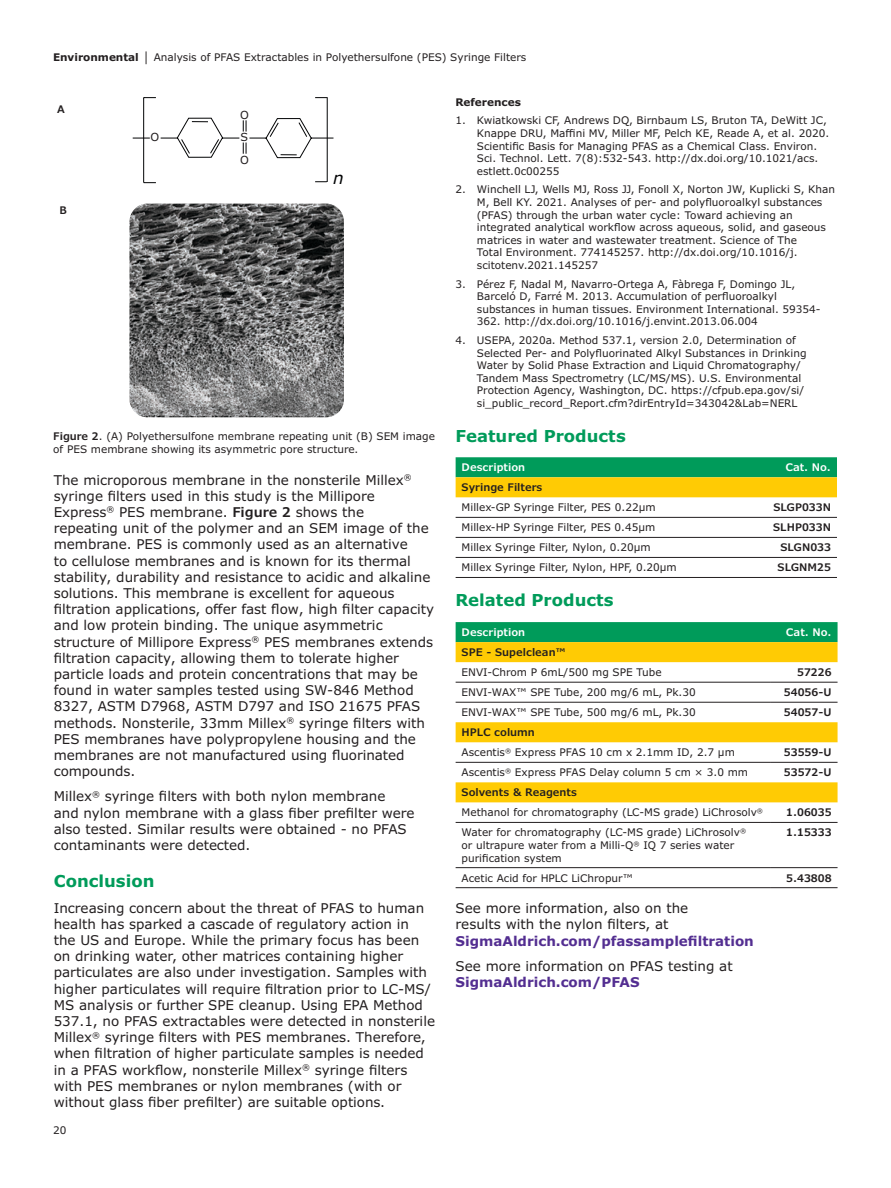
<style>
.page{position:relative;width:891px;height:1188px;background:#fff}
.page>*{position:absolute;margin:0;border:0;box-sizing:border-box;transform-origin:0 0}
.t1{font:italic 16.8px "Verdana Pro";color:#020304}
.t2{font:700 16.5px "Verdana Pro";color:#009b5a}
.t3{font:13.5px/16.2px "Verdana Pro";color:#231f20}
.t4{font:700 13.5px "Verdana Pro";color:#532e91}
.t5{font:11.1px "Verdana Pro";color:#231f20}
.t6{font:10.5px/12.6px "Verdana Pro";color:#231f20}
.t7{font:600 10.5px "Verdana Pro";color:#231f20}
.t8{font:600 10.5px "Verdana Pro";color:#fff}
.t9{font:700 10.5px "Verdana Pro";color:#231f20}
.s1{font-weight:700}
.s2{font-weight:600}
</style>
<div class="page">
<svg style="left:160px;top:118px;width:174px;height:41px"></svg>
<hr style="left:143px;top:98px;width:1px;height:84px;background:#020304">
<svg style="left:144px;top:97px;width:12px;height:1px"></svg>
<svg style="left:144px;top:182px;width:12px;height:1px"></svg>
<hr style="left:327px;top:97px;width:1px;height:85px;background:#020304">
<svg style="left:315px;top:97px;width:12px;height:1px"></svg>
<svg style="left:315px;top:181px;width:12px;height:1px"></svg>
<svg style="left:133px;top:138px;width:17px;height:1px"></svg>
<img style="left:129px;top:204px;width:215px;height:213px">
<svg style="left:456px;top:457px;width:381px;height:40px;background:#80b331"></svg>
<hr style="left:456px;top:517px;width:294px;height:1px;background:#231f20">
<hr style="left:750px;top:517px;width:87px;height:1px;background:#231f20">
<hr style="left:456px;top:537px;width:294px;height:1px;background:#231f20">
<hr style="left:750px;top:537px;width:87px;height:1px;background:#231f20">
<hr style="left:456px;top:557px;width:294px;height:1px;background:#231f20">
<hr style="left:750px;top:557px;width:87px;height:1px;background:#231f20">
<hr style="left:456px;top:577px;width:294px;height:1px;background:#231f20">
<hr style="left:750px;top:577px;width:87px;height:1px;background:#231f20">
<div style="left:456px;top:622px;width:382px;height:20px;background:#009b5a"></div>
<svg style="left:456px;top:642px;width:382px;height:160px"></svg>
<hr style="left:456px;top:762px;width:314px;height:1px;background:#231f20">
<hr style="left:770px;top:762px;width:68px;height:1px;background:#231f20">
<hr style="left:456px;top:822px;width:314px;height:1px;background:#231f20">
<hr style="left:770px;top:822px;width:68px;height:1px;background:#231f20">
<hr style="left:456px;top:867px;width:314px;height:1px;background:#231f20">
<hr style="left:770px;top:867px;width:68px;height:1px;background:#231f20">
<hr style="left:456px;top:887px;width:314px;height:1px;background:#231f20">
<hr style="left:770px;top:887px;width:68px;height:1px;background:#231f20">
<hr style="left:456px;top:682px;width:314px;height:1px;background:#231f20">
<hr style="left:770px;top:682px;width:68px;height:1px;background:#231f20">
<hr style="left:456px;top:702px;width:314px;height:1px;background:#231f20">
<hr style="left:770px;top:702px;width:68px;height:1px;background:#231f20">
<p class="t6" style="left:53px;top:51px;width:475px"><span class="s1">Environmental</span> │ Analysis of PFAS Extractables in Polyethersulfone (PES) Syringe Filters</p>
<p class="t7" style="left:57px;top:102px;width:9px">A</p>
<p class="t7" style="left:60px;top:204px;width:9px">B</p>
<p class="t5" style="left:151px;top:130px;width:10px">O</p>
<p class="t5" style="left:240px;top:107px;width:10px">O</p>
<p class="t5" style="left:240px;top:153px;width:10px">O</p>
<p class="t5" style="left:240px;top:130px;width:9px">S</p>
<h1 class="t1" style="left:333px;top:167px;width:12px">n</h1>
<p class="t6" style="left:53px;top:430px;width:383px"><span class="s2">Figure 2</span>. (A) Polyethersulfone membrane repeating unit (B) SEM image of PES membrane showing its asymmetric pore structure.</p>
<p class="t3" style="left:54px;top:472px;width:382px">The microporous membrane in the nonsterile Millex<sup>® </sup>syringe filters used in this study is the Millipore Express<sup>®</sup> PES membrane. <span class="s2">Figure 2</span> shows the<br>repeating unit of the polymer and an SEM image of the membrane. PES is commonly used as an alternative<br>to cellulose membranes and is known for its thermal stability, durability and resistance to acidic and alkaline solutions. This membrane is excellent for aqueous filtration applications, offer fast flow, high filter capacity and low protein binding. The unique asymmetric structure of Millipore Express<sup>®</sup> PES membranes extends filtration capacity, allowing them to tolerate higher particle loads and protein concentrations that may be found in water samples tested using SW-846 Method 8327, ASTM D7968, ASTM D797 and ISO 21675 PFAS methods. Nonsterile, 33mm Millex<sup>®</sup> syringe filters with PES membranes have polypropylene housing and the membranes are not manufactured using fluorinated compounds.</p>
<p class="t3" style="left:54px;top:789px;width:362px">Millex<sup>®</sup> syringe filters with both nylon membrane<br>and nylon membrane with a glass fiber prefilter were also tested. Similar results were obtained - no PFAS contaminants were detected.</p>
<h2 class="t2" style="left:54px;top:871px;width:102px">Conclusion</h2>
<p class="t3" style="left:54px;top:900px;width:383px">Increasing concern about the threat of PFAS to human health has sparked a cascade of regulatory action in<br>the US and Europe. While the primary focus has been on drinking water, other matrices containing higher particulates are also under investigation. Samples with higher particulates will require filtration prior to LC-MS/ MS analysis or further SPE cleanup. Using EPA Method 537.1, no PFAS extractables were detected in nonsterile Millex<sup>®</sup> syringe filters with PES membranes. Therefore, when filtration of higher particulate samples is needed in a PFAS workflow, nonsterile Millex<sup>®</sup> syringe filters with PES membranes or nylon membranes (with or without glass fiber prefilter) are suitable options.</p>
<p class="t6" style="left:53px;top:1124px;width:15px">20</p>
<p class="t9" style="left:456px;top:95px;width:67px">References</p>
<p class="t6" style="left:477px;top:114px;width:354px;text-indent:-21px">1. Kwiatkowski CF, Andrews DQ, Birnbaum LS, Bruton TA, DeWitt JC, Knappe DRU, Maffini MV, Miller MF, Pelch KE, Reade A, et al. 2020.<br>Scientific Basis for Managing PFAS as a Chemical Class. Environ.<br>Sci. Technol. Lett. 7(8):532-543. http://dx.doi.org/10.1021/acs. estlett.0c00255</p>
<p class="t6" style="left:477px;top:183px;width:360px;text-indent:-21px">2. Winchell LJ, Wells MJ, Ross JJ, Fonoll X, Norton JW, Kuplicki S, Khan M, Bell KY. 2021. Analyses of per- and polyfluoroalkyl substances (PFAS) through the urban water cycle: Toward achieving an integrated analytical workflow across aqueous, solid, and gaseous matrices in water and wastewater treatment. Science of The<br>Total Environment. 774145257. http://dx.doi.org/10.1016/j. scitotenv.2021.145257</p>
<p class="t6" style="left:477px;top:278px;width:345px;text-indent:-21px">3. Pérez F, Nadal M, Navarro-Ortega A, Fàbrega F, Domingo JL, Barceló D, Farré M. 2013. Accumulation of perfluoroalkyl substances in human tissues. Environment International. 59354- 362. http://dx.doi.org/10.1016/j.envint.2013.06.004</p>
<p class="t6" style="left:477px;top:334px;width:331px;text-indent:-21px">4. USEPA, 2020a. Method 537.1, version 2.0, Determination of Selected Per- and Polyfluorinated Alkyl Substances in Drinking Water by Solid Phase Extraction and Liquid Chromatography/ Tandem Mass Spectrometry (LC/MS/MS). U.S. Environmental Protection Agency, Washington, DC. https://cfpub.epa.gov/si/ si_public_record_Report.cfm?dirEntryId=343042&amp;Lab=NERL</p>
<h2 class="t2" style="left:456px;top:425px;width:172px">Featured Products</h2>
<p class="t8" style="left:462px;top:461px;width:65px">Description</p>
<p class="t8" style="left:785px;top:461px;width:47px">Cat. No.</p>
<p class="t7" style="left:462px;top:481px;width:82px">Syringe Filters</p>
<p class="t6" style="left:462px;top:501px;width:196px">Millex-GP Syringe Filter, PES 0.22µm</p>
<p class="t7" style="left:773px;top:501px;width:59px">SLGP033N</p>
<p class="t6" style="left:462px;top:521px;width:195px">Millex-HP Syringe Filter, PES 0.45µm</p>
<p class="t7" style="left:773px;top:521px;width:59px">SLHP033N</p>
<p class="t6" style="left:462px;top:541px;width:191px">Millex Syringe Filter, Nylon, 0.20µm</p>
<p class="t7" style="left:780px;top:541px;width:52px">SLGN033</p>
<p class="t6" style="left:462px;top:562px;width:217px">Millex Syringe Filter, Nylon, HPF, 0.20µm</p>
<p class="t7" style="left:778px;top:561px;width:55px">SLGNM25</p>
<h2 class="t2" style="left:456px;top:590px;width:160px">Related Products</h2>
<p class="t8" style="left:462px;top:626px;width:65px">Description</p>
<p class="t8" style="left:786px;top:626px;width:47px">Cat. No.</p>
<p class="t7" style="left:462px;top:646px;width:106px">SPE - Supelclean™</p>
<p class="t6" style="left:462px;top:666px;width:202px">ENVI-Chrom P 6mL/500 mg SPE Tube</p>
<p class="t7" style="left:797px;top:666px;width:36px">57226</p>
<p class="t6" style="left:462px;top:686px;width:236px">ENVI-WAX™ SPE Tube, 200 mg/6 mL, Pk.30</p>
<p class="t7" style="left:784px;top:686px;width:49px">54056-U</p>
<p class="t6" style="left:462px;top:706px;width:236px">ENVI-WAX™ SPE Tube, 500 mg/6 mL, Pk.30</p>
<p class="t7" style="left:784px;top:706px;width:49px">54057-U</p>
<p class="t6" style="left:462px;top:723px;width:275px;line-height:20.1px"><span class="s2">HPLC column<br></span>Ascentis<sup>®</sup> Express PFAS 10 cm x 2.1mm ID, 2.7 µm</p>
<p class="t7" style="left:784px;top:746px;width:49px">53559-U</p>
<p class="t6" style="left:462px;top:766px;width:288px">Ascentis<sup>®</sup> Express PFAS Delay column 5 cm × 3.0 mm</p>
<p class="t7" style="left:784px;top:766px;width:49px">53572-U</p>
<p class="t6" style="left:462px;top:783px;width:303px;line-height:20.1px"><span class="s2">Solvents &amp; Reagents<br></span>Methanol for chromatography (LC-MS grade) LiChrosolv<sup>®</sup></p>
<p class="t7" style="left:786px;top:806px;width:47px">1.06035</p>
<p class="t6" style="left:462px;top:826px;width:286px">Water for chromatography (LC-MS grade) LiChrosolv<sup>® </sup>or ultrapure water from a Milli-Q<sup>®</sup> IQ 7 series water purification system</p>
<p class="t7" style="left:786px;top:826px;width:47px">1.15333</p>
<p class="t6" style="left:462px;top:872px;width:173px">Acetic Acid for HPLC LiChropur™</p>
<p class="t7" style="left:786px;top:871px;width:47px">5.43808</p>
<p class="t3" style="left:456px;top:900px;width:234px">See more information, also on the results with the nylon filters, at</p>
<p class="t4" style="left:456px;top:932px;width:300px">SigmaAldrich.com/pfassamplefiltration</p>
<p class="t3" style="left:456px;top:958px;width:279px">See more information on PFAS testing at</p>
<p class="t4" style="left:456px;top:973px;width:186px">SigmaAldrich.com/PFAS</p>
</div>
